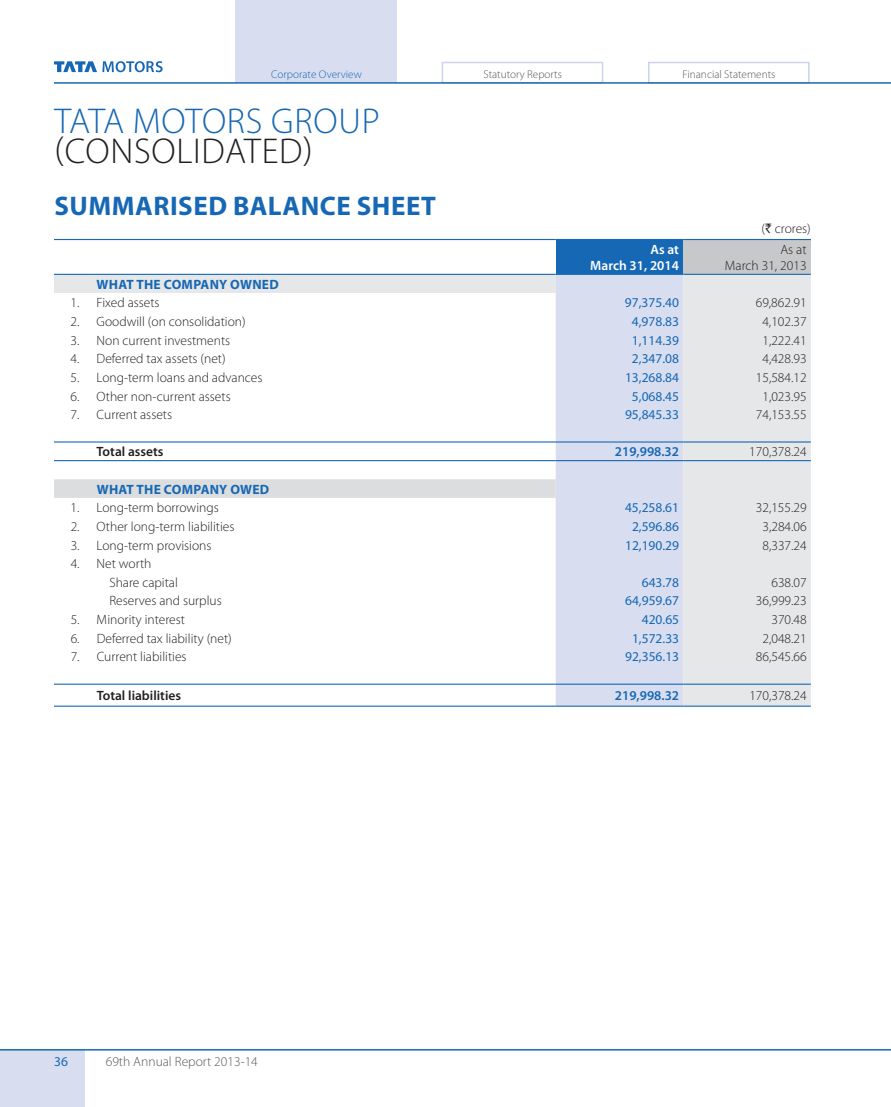
<style>
.page{position:relative;width:891px;height:1107px;background:#fff}
.page>*{position:absolute;margin:0;border:0;box-sizing:border-box;transform-origin:0 0}
.t1{font:300 36px "Myriad Pro";letter-spacing:.02em;color:#1768b4}
.t2{font:300 36px "Myriad Pro";letter-spacing:.02em;color:#231f20}
.t3{font:700 27px "Myriad Pro";letter-spacing:.02em;color:#1768b4}
.t4{font:300 13.5px/16.2px "Myriad Pro";color:#231f20;text-align:right}
.t5{font:13.5px "Myriad Pro";color:#1768b4}
.t6{font:700 13.5px "Myriad Pro";letter-spacing:.02em;color:#1768b4}
.t7{font:600 13.5px "Myriad Pro";color:#231f20}
.t8{font:300 13.5px "Myriad Pro";color:#57585a}
.t9{font:600 13.5px "Myriad Pro";color:#1768b4}
.t10{font:600 13.5px/16.2px "Myriad Pro";color:#fff;text-align:right}
.t11{font:300 11.25px "Myriad Pro";color:#57585a}
.t12{font:300 11.25px "Myriad Pro";color:#1768b4}
.s1{font-family:"Rupee";font-weight:400}
</style>
<div class="page">
<div style="left:235px;top:0;width:162px;height:83px;background:#d8def0"></div>
<div style="left:442px;top:62px;width:161px;height:22px;border:2px solid #ccd4eb"></div>
<div style="left:0;top:1051px;width:85px;height:56px;background:#d8def0"></div>
<svg style="left:54px;top:61px;width:109px;height:11px"></svg>
<div style="left:648px;top:62px;width:162px;height:22px;border:2px solid #ccd4eb"></div>
<hr style="left:0;top:1049px;width:891px;height:2px;background:#1768b4">
<hr style="left:54px;top:82px;width:837px;height:2px;background:#1768b4">
<div style="left:556px;top:240px;width:127px;height:34px;background:#1768b4"></div>
<div style="left:683px;top:240px;width:128px;height:34px;background:#c7c8ca"></div>
<div style="left:54px;top:275px;width:502px;height:18px;background:#e6e7e9"></div>
<div style="left:556px;top:275px;width:127px;height:431px;background:#d8def0"></div>
<div style="left:683px;top:275px;width:128px;height:431px;background:#e6e7e9"></div>
<div style="left:54px;top:479px;width:502px;height:19px;background:#dcdddf"></div>
<hr style="left:54px;top:274px;width:34px;height:1px;background:#1768b4">
<hr style="left:88px;top:274px;width:468px;height:1px;background:#1768b4">
<hr style="left:556px;top:274px;width:127px;height:1px;background:#1768b4">
<hr style="left:683px;top:274px;width:128px;height:1px;background:#1768b4">
<hr style="left:54px;top:239px;width:34px;height:1px;background:#1768b4">
<hr style="left:88px;top:239px;width:468px;height:1px;background:#1768b4">
<hr style="left:556px;top:239px;width:127px;height:1px;background:#1768b4">
<hr style="left:683px;top:239px;width:128px;height:1px;background:#1768b4">
<hr style="left:556px;top:441px;width:127px;height:2px;background:#1768b4">
<hr style="left:683px;top:441px;width:128px;height:2px;background:#1768b4">
<hr style="left:556px;top:460px;width:127px;height:1px;background:#1768b4">
<hr style="left:683px;top:460px;width:128px;height:1px;background:#1768b4">
<hr style="left:556px;top:684px;width:127px;height:1px;background:#1768b4">
<hr style="left:683px;top:684px;width:128px;height:1px;background:#1768b4">
<hr style="left:556px;top:706px;width:127px;height:1px;background:#1768b4">
<hr style="left:683px;top:706px;width:128px;height:1px;background:#1768b4">
<hr style="left:54px;top:441px;width:34px;height:2px;background:#1768b4">
<hr style="left:88px;top:441px;width:468px;height:2px;background:#1768b4">
<hr style="left:54px;top:460px;width:34px;height:1px;background:#1768b4">
<hr style="left:88px;top:460px;width:468px;height:1px;background:#1768b4">
<hr style="left:54px;top:684px;width:34px;height:1px;background:#1768b4">
<hr style="left:88px;top:684px;width:468px;height:1px;background:#1768b4">
<hr style="left:54px;top:706px;width:34px;height:1px;background:#1768b4">
<hr style="left:88px;top:706px;width:468px;height:1px;background:#1768b4">
<p class="t12" style="left:271px;top:68px;width:92px">Corporate Overview</p>
<p class="t11" style="left:483px;top:68px;width:80px">Statutory Reports</p>
<h1 class="t1" style="left:55px;top:100px;width:327px">TATA MOTORS GROUP</h1>
<h1 class="t2" style="left:55px;top:130px;width:260px">(CONSOLIDATED)</h1>
<h2 class="t3" style="left:54px;top:188px;width:383px">SUMMARISED BALANCE SHEET</h2>
<p class="t11" style="left:683px;top:68px;width:94px">Financial Statements</p>
<p class="t4" style="left:762px;top:220px;width:51px">(<span class="s1">`</span> crores)</p>
<p class="t10" style="left:590px;top:241px;width:90px">As at<br>March 31, 2014</p>
<p class="t4" style="left:725px;top:241px;width:83px">As at<br>March 31, 2013</p>
<p class="t6" style="left:97px;top:275px;width:184px">WHAT THE COMPANY OWNED</p>
<p class="t4" style="left:71px;top:295px;width:91px">1. Fixed assets</p>
<p class="t5" style="left:625px;top:295px;width:56px">97,375.40</p>
<p class="t4" style="left:756px;top:295px;width:52px">69,862.91</p>
<p class="t4" style="left:71px;top:313px;width:177px">2. Goodwill (on consolidation)</p>
<p class="t5" style="left:632px;top:313px;width:49px">4,978.83</p>
<p class="t4" style="left:762px;top:313px;width:46px">4,102.37</p>
<p class="t4" style="left:71px;top:332px;width:161px">3. Non current investments</p>
<p class="t5" style="left:632px;top:332px;width:49px">1,114.39</p>
<p class="t4" style="left:762px;top:332px;width:46px">1,222.41</p>
<p class="t4" style="left:71px;top:351px;width:157px">4. Deferred tax assets (net)</p>
<p class="t5" style="left:632px;top:350px;width:49px">2,347.08</p>
<p class="t4" style="left:762px;top:351px;width:46px">4,428.93</p>
<p class="t4" style="left:71px;top:369px;width:193px">5. Long-term loans and advances</p>
<p class="t5" style="left:625px;top:369px;width:56px">13,268.84</p>
<p class="t4" style="left:756px;top:369px;width:52px">15,584.12</p>
<p class="t4" style="left:71px;top:388px;width:162px">6. Other non-current assets</p>
<p class="t5" style="left:632px;top:388px;width:49px">5,068.45</p>
<p class="t4" style="left:762px;top:388px;width:46px">1,023.95</p>
<p class="t4" style="left:71px;top:406px;width:103px">7. Current assets</p>
<p class="t5" style="left:625px;top:406px;width:56px">95,845.33</p>
<p class="t4" style="left:756px;top:406px;width:52px">74,153.55</p>
<p class="t7" style="left:97px;top:443px;width:68px">Total assets</p>
<p class="t9" style="left:615px;top:443px;width:66px">219,998.32</p>
<p class="t4" style="left:749px;top:444px;width:59px">170,378.24</p>
<p class="t6" style="left:97px;top:480px;width:174px">WHAT THE COMPANY OWED</p>
<p class="t4" style="left:71px;top:500px;width:150px">1. Long-term borrowings</p>
<p class="t5" style="left:625px;top:499px;width:56px">45,258.61</p>
<p class="t4" style="left:756px;top:500px;width:52px">32,155.29</p>
<p class="t4" style="left:71px;top:518px;width:165px">2. Other long-term liabilities</p>
<p class="t5" style="left:632px;top:518px;width:49px">2,596.86</p>
<p class="t4" style="left:762px;top:518px;width:46px">3,284.06</p>
<p class="t4" style="left:71px;top:537px;width:142px">3. Long-term provisions</p>
<p class="t5" style="left:625px;top:537px;width:56px">12,190.29</p>
<p class="t4" style="left:762px;top:537px;width:46px">8,337.24</p>
<p class="t4" style="left:109px;top:554px;width:70px;line-height:18.6px;text-align:left;text-indent:-39px">4. Net worth<br>Share capital</p>
<p class="t5" style="left:642px;top:574px;width:39px">643.78</p>
<p class="t4" style="left:771px;top:574px;width:37px">638.07</p>
<p class="t4" style="left:109px;top:593px;width:114px">Reserves and surplus</p>
<p class="t5" style="left:625px;top:593px;width:56px">64,959.67</p>
<p class="t4" style="left:756px;top:593px;width:52px">36,999.23</p>
<p class="t4" style="left:71px;top:611px;width:116px">5. Minority interest</p>
<p class="t5" style="left:642px;top:611px;width:39px">420.65</p>
<p class="t4" style="left:771px;top:611px;width:37px">370.48</p>
<p class="t4" style="left:71px;top:630px;width:163px">6. Deferred tax liability (net)</p>
<p class="t5" style="left:632px;top:630px;width:49px">1,572.33</p>
<p class="t4" style="left:763px;top:630px;width:46px">2,048.21</p>
<p class="t4" style="left:71px;top:649px;width:117px">7. Current liabilities</p>
<p class="t5" style="left:625px;top:648px;width:56px">92,356.13</p>
<p class="t4" style="left:756px;top:649px;width:52px">86,545.66</p>
<p class="t7" style="left:97px;top:687px;width:86px">Total liabilities</p>
<p class="t9" style="left:615px;top:687px;width:66px">219,998.32</p>
<p class="t4" style="left:749px;top:688px;width:59px">170,378.24</p>
<p class="t5" style="left:54px;top:1053px;width:15px">36</p>
<p class="t8" style="left:106px;top:1053px;width:154px">69th Annual Report 2013-14</p>
</div>
